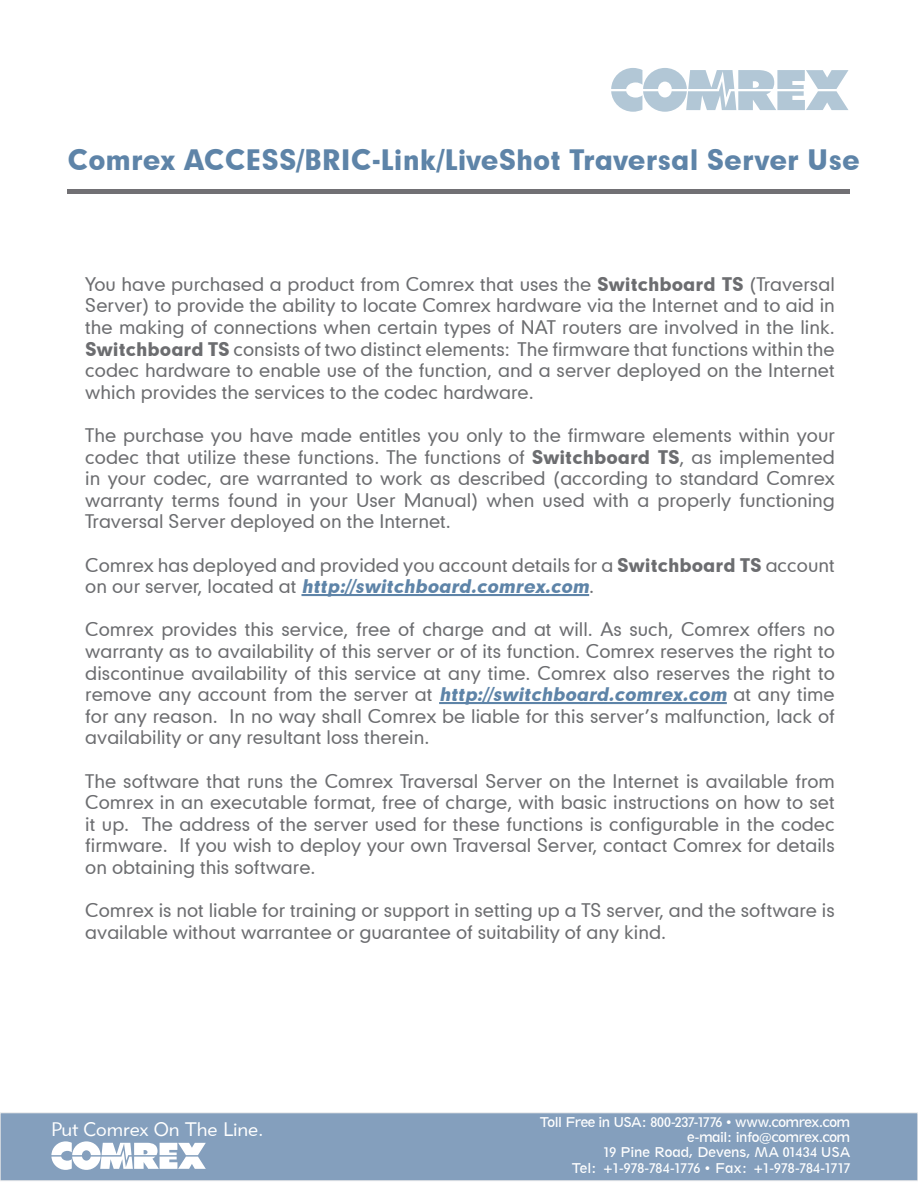
<style>
.page{position:relative;width:918px;height:1188px;background:#fff}
.page>*{position:absolute;margin:0;border:0;box-sizing:border-box;transform-origin:0 0}
.t1{font:27px "Geometric 706 BT Black B";color:#5e84a8}
.t2{font:19.5px "Geometric 415 BT Lite A";color:#fff}
.t3{font:18px/21.6px "Geometric 706 BT Medium B";color:#6c6d70;text-align:justify}
.t4{font:12.6px "Geometric 212 BT";letter-spacing:-.045em;color:#fff}
.t5{font:12.6px "Geometric 212 BT";letter-spacing:-.005em;color:#fff}
.t6{font:12.6px "Geometric 212 BT";letter-spacing:-.02em;color:#fff}
.s1{font-family:"Geometric 706 BT Black B"}
.s2{font-family:"Geometric 706 BT Black B";font-style:italic;color:#5e84a8}
</style>
<div class="page">
<div style="left:68px;top:189px;width:782px;height:5px;background:#717074"></div>
<svg style="left:611px;top:68px;width:238px;height:44px"></svg>
<div style="left:0;top:1113px;width:918px;height:68px;background:#849fbd"></div>
<div style="left:0;top:1113px;width:918px;height:68px;border:1px solid #e6e7e9"></div>
<svg style="left:52px;top:1141px;width:154px;height:29px"></svg>
<hr style="left:301px;top:594px;width:288px;height:2px;background:#5e84a8">
<hr style="left:439px;top:702px;width:288px;height:2px;background:#5e84a8">
<p class="t1" style="left:68px;top:141px;width:794px">Comrex ACCESS/BRIC-Link/LiveShot Traversal Server Use</p>
<p class="t3" style="left:85px;top:273px;width:751px">You have purchased a product from Comrex that uses the <span class="s1">Switchboard TS</span> (Traversal Server) to provide the ability to locate Comrex hardware via the Internet and to aid in the making of connections when certain types of NAT routers are involved in the link.<br><span class="s1">Switchboard TS</span> consists of two distinct elements: The firmware that functions within the codec hardware to enable use of the function, and a server deployed on the Internet which provides the services to the codec hardware.</p>
<p class="t3" style="left:85px;top:424px;width:751px">The purchase you have made entitles you only to the firmware elements within your codec that utilize these functions. The functions of <span class="s1">Switchboard TS</span>, as implemented in your codec, are warranted to work as described (according to standard Comrex warranty terms found in your User Manual) when used with a properly functioning Traversal Server deployed on the Internet.</p>
<p class="t3" style="left:85px;top:553px;width:751px">Comrex has deployed and provided you account details for a <span class="s1">Switchboard TS</span> account o n o u r s e r v e r, l o c a t e d a t <span class="s2">http://switchboard.comrex.com</span>.</p>
<p class="t3" style="left:85px;top:618px;width:751px">Comrex provides this service, free of charge and at will. As such, Comrex offers no warranty as to availability of this server or of its function. Comrex reserves the right to discontinue availability of this service at any time. Comrex also reserves the right to remove any account from the server at <span class="s2">http://switchboard.comrex.com</span> at any time for any reason. In no way shall Comrex be liable for this server’s malfunction, lack of availability or any resultant loss therein.</p>
<p class="t3" style="left:85px;top:769px;width:751px">The software that runs the Comrex Traversal Server on the Internet is available from Comrex in an executable format, free of charge, with basic instructions on how to set it up. The address of the server used for these functions is configurable in the codec firmware. If you wish to deploy your own Traversal Server, contact Comrex for details on obtaining this software.</p>
<p class="t3" style="left:85px;top:899px;width:751px">Comrex is not liable for training or support in setting up a TS server, and the software is available without warrantee or guarantee of suitability of any kind.</p>
<p class="t2" style="left:51px;top:1117px;width:214px">Put Comrex On The Line.</p>
<p class="t4" style="left:540px;top:1114px;width:312px">Toll Free in USA: 800-237-1776 • www.comrex.com</p>
<p class="t4" style="left:687px;top:1129px;width:165px">e-mail: info@comrex.com</p>
<p class="t6" style="left:603px;top:1145px;width:249px">19 Pine Road, Devens, MA 01434 USA</p>
<p class="t5" style="left:572px;top:1160px;width:280px">Tel: +1-978-784-1776 • Fax: +1-978-784-1717</p>
</div>
